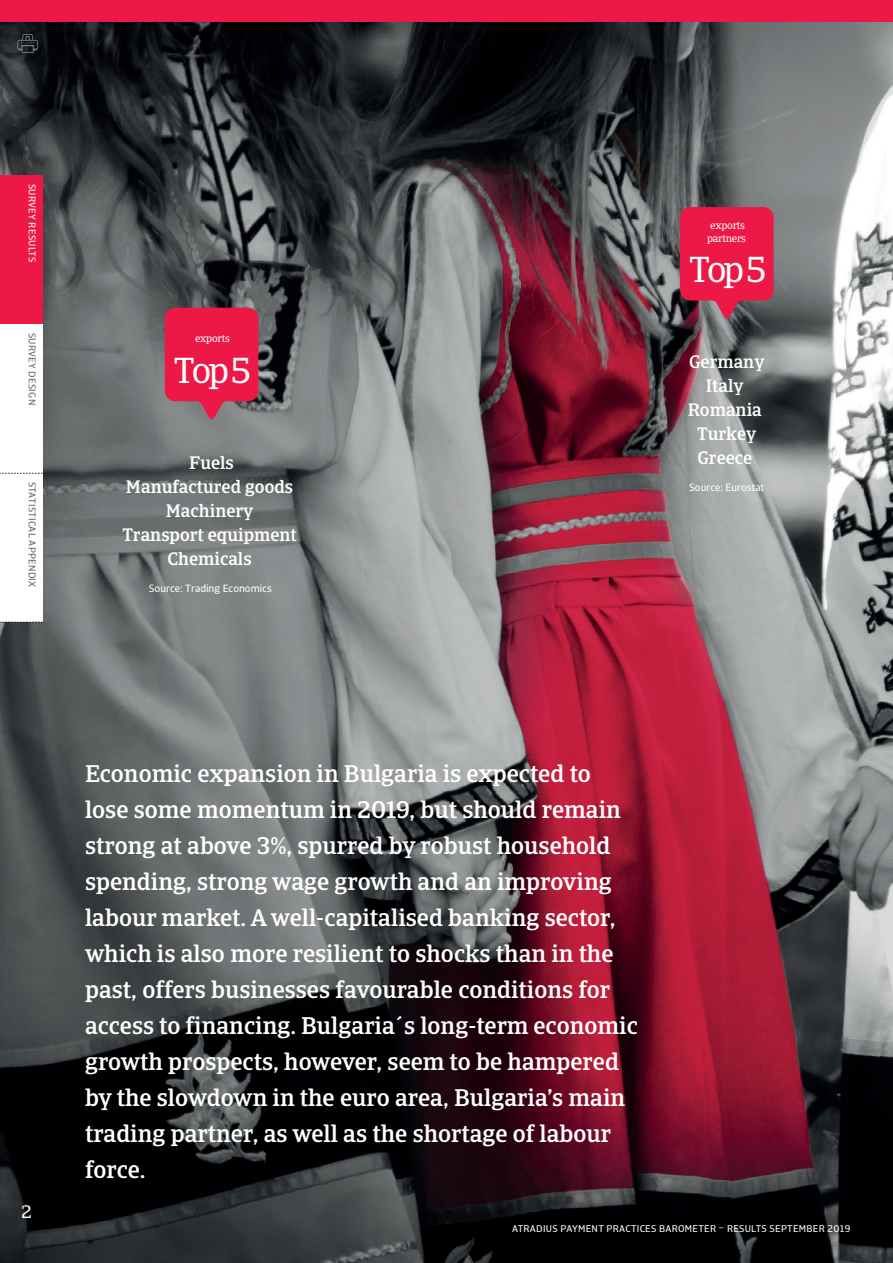
<style>
.page{position:relative;width:893px;height:1263px;background:#fff}
.page>*{position:absolute;margin:0;border:0;box-sizing:border-box;transform-origin:0 0}
.t1{font:36px "Catalana";letter-spacing:-.08em;color:#fff}
.headline_h2{font:500 24px/36px "Catalana";color:#fff}
.t2{font:500 18px/24px "Catalana";color:#fff;text-align:center}
.t3{font:18px "Catalana";color:#fff}
.t4{font:10.5px "Catalana Sans";color:#fff}
.t5{font:10.5px/12.6px "Catalana";letter-spacing:-.02em;color:#fff;text-align:center}
.fusszeile{font:9.75px "Catalana Sans";letter-spacing:.03em;color:#fff}
.t6{font:9.75px "Catalana Sans";letter-spacing:.03em;color:#636366}
</style>
<div class="page">
<img style="left:0;top:21px;width:893px;height:1242px">
<div style="left:0;top:0;width:893px;height:21px;background:#ed1845"></div>
<svg style="left:17px;top:34px;width:21px;height:19px"></svg>
<div style="left:0;top:175px;width:43px;height:149px;background:#ed1845"></div>
<div style="left:0;top:473px;width:43px;height:149px;background:#fff"></div>
<div style="left:0;top:324px;width:43px;height:149px;background:#fff"></div>
<svg style="left:0;top:473px;width:43px;height:1px"></svg>
<svg style="left:0;top:622px;width:43px;height:1px"></svg>
<svg style="left:680px;top:207px;width:94px;height:112px;background:#d62147"></svg>
<svg style="left:165px;top:308px;width:93px;height:112px;background:#dc274e"></svg>
<p class="fusszeile" style="left:38px;top:184px;width:80px;rotate:90deg">SURVEY RESULTS</p>
<p class="t6" style="left:38px;top:333px;width:74px;rotate:90deg">SURVEY DESIGN</p>
<p class="t6" style="left:38px;top:482px;width:107px;rotate:90deg">STATISTICAL APPENDIX</p>
<p class="t5" style="left:195px;top:332px;width:36px">exports</p>
<p class="t1" style="left:174px;top:349px;width:79px">Top5</p>
<p class="t2" style="left:122px;top:450px;width:176px">Fuels<br>Manufactured goods<br>Machinery<br>Transport equipment<br>Chemicals</p>
<p class="t4" style="left:149px;top:581px;width:124px">Source: Trading Economics</p>
<p class="t5" style="left:707px;top:219px;width:41px">exports partners</p>
<p class="t1" style="left:689px;top:248px;width:79px">Top5</p>
<p class="t2" style="left:688px;top:350px;width:78px">Germany<br>Italy<br>Romania<br>Turkey<br>Greece</p>
<p class="t4" style="left:689px;top:481px;width:77px">Source: Eurostat</p>
<p class="t3" style="left:21px;top:1201px;width:12px">2</p>
<p class="headline_h2" style="left:85px;top:756px;width:554px">Economic expansion in Bulgaria is expected to lose some momentum in 2019, but should remain strong at above 3%, spurred by robust household spending, strong wage growth and an improving labour market. A well-capitalised banking sector, which is also more resilient to shocks than in the past, offers businesses favourable conditions for access to financing. Bulgaria´s long-term economic growth prospects, however, seem to be hampered by the slowdown in the euro area, Bulgaria’s main trading partner, as well as the shortage of labour force.</p>
<p class="fusszeile" style="left:512px;top:1223px;width:340px">ATRADIUS PAYMENT PRACTICES BAROMETER – RESULTS SEPTEMBER 2019</p>
</div>
